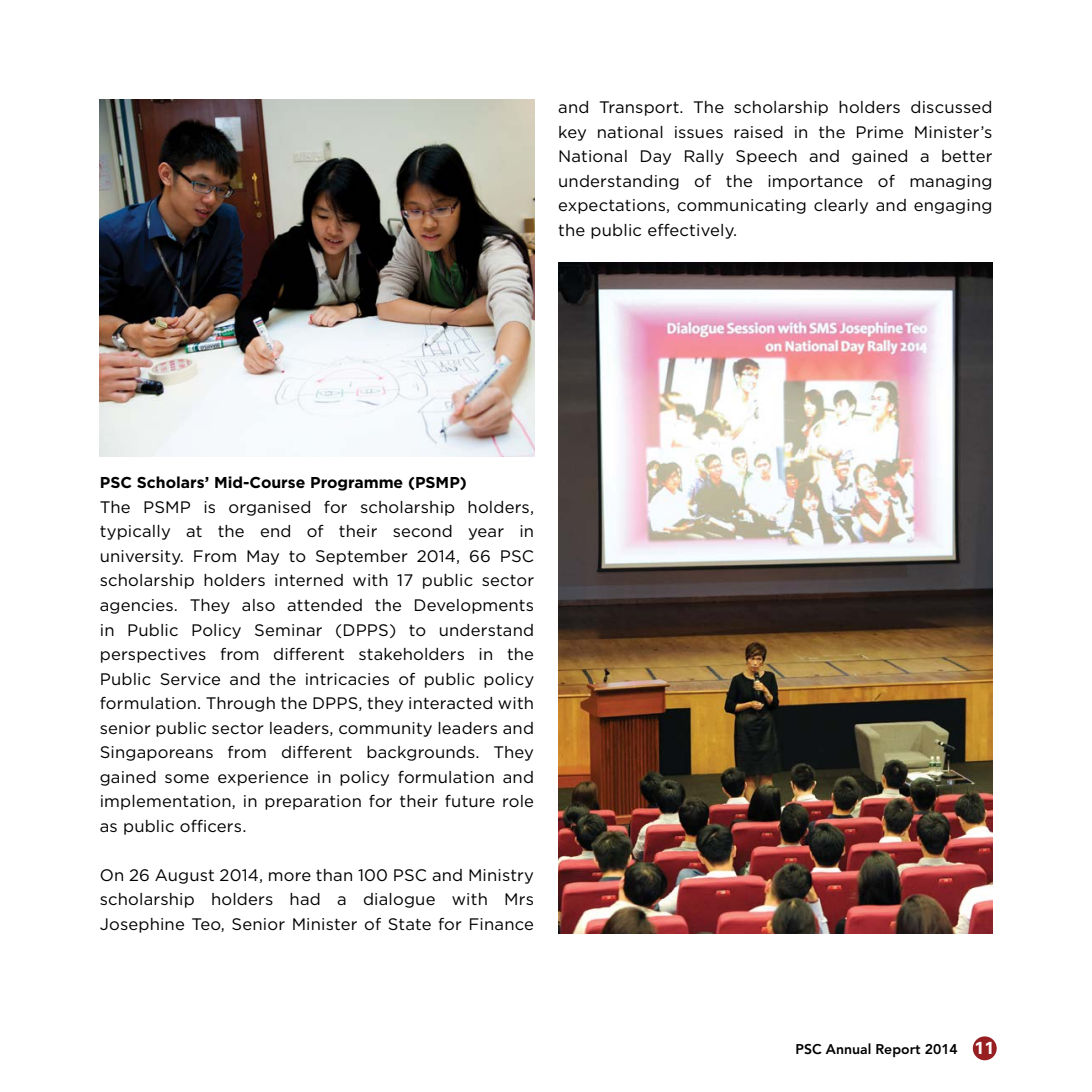
<style>
.page{position:relative;width:1092px;height:1092px;background:#fff}
.page>*{position:absolute;margin:0;border:0;box-sizing:border-box;transform-origin:0 0}
.t1{font:16.62px/24.5px "Gotham";letter-spacing:.01em;color:#000;text-align:justify}
.t2{font:700 15.75px "Gotham";color:#000}
.t3{font:800 14px "Avenir";color:#000}
.s1{font-family:"Univers";font-weight:700;font-size:17.5px;color:#fff}
</style>
<div class="page">
<div style="left:972px;top:1036px;width:24px;height:24px;background:#971f22;border-radius:50%"></div>
<img style="left:99px;top:99px;width:435px;height:358px">
<img style="left:558px;top:263px;width:434px;height:670px">
<p class="t1" style="left:558px;top:95px;width:436px">and Transport. The scholarship holders discussed key national issues raised in the Prime Minister’s National Day Rally Speech and gained a better understanding of the importance of managing expectations, communicating clearly and engaging the public effectively.</p>
<p class="t2" style="left:100px;top:473px;width:368px">PSC Scholars’ Mid-Course Programme (PSMP)</p>
<p class="t1" style="left:100px;top:494px;width:436px">The PSMP is organised for scholarship holders, typically at the end of their second year in university. From May to September 2014, 66 PSC scholarship holders interned with 17 public sector agencies. They also attended the Developments in Public Policy Seminar (DPPS) to understand perspectives from different stakeholders in the Public Service and the intricacies of public policy formulation. Through the DPPS, they interacted with senior public sector leaders, community leaders and Singaporeans from different backgrounds. They gained some experience in policy formulation and implementation, in preparation for their future role as public officers.</p>
<p class="t1" style="left:100px;top:862px;width:436px">On 26 August 2014, more than 100 PSC and Ministry scholarship holders had a dialogue with Mrs Josephine Teo, Senior Minister of State for Finance</p>
<p class="t3" style="left:795px;top:1041px;width:200px">PSC Annual Report 2014 <span class="s1">11</span></p>
</div>
